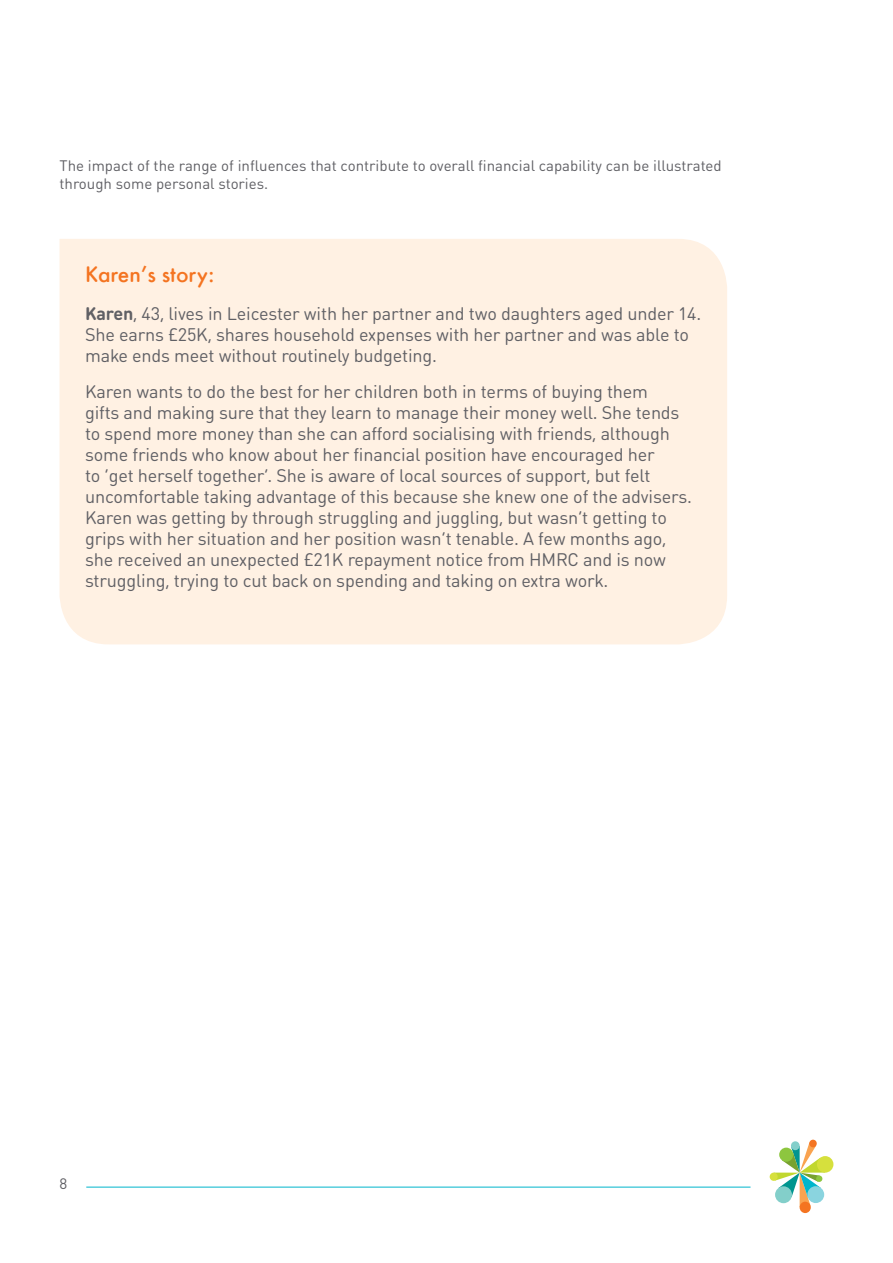
<style>
.page{position:relative;width:893px;height:1263px;background:#fff}
.page>*{position:absolute;margin:0;border:0;box-sizing:border-box;transform-origin:0 0}
.Box_Header_Station_M{font:500 21px "Station";letter-spacing:-.01em;color:#f47421}
.Box_Text_DIN_Round_P{font:18px/21px "DIN Round Pro";letter-spacing:-.01em;color:#606065}
.Body_Text_DIN_Round{font:15px/18px "DIN Round Pro";color:#606065}
.s1{font-weight:700}
</style>
<div class="page">
<hr style="left:86px;top:1187px;width:664px;height:1px;background:#00b5cc">
<div style="left:809px;top:1140px;width:8px;height:7px;background:#f47421;border-radius:50%"></div>
<div style="left:770px;top:1172px;width:8px;height:9px;background:#d6e03d;border-radius:50%"></div>
<div style="left:800px;top:1202px;width:11px;height:11px;background:#f47421;border-radius:50%"></div>
<div style="left:817px;top:1156px;width:16px;height:16px;background:#d6e03d;border-radius:50%"></div>
<svg style="left:774px;top:1142px;width:51px;height:65px"></svg>
<div style="left:60px;top:239px;width:667px;height:405px;background:#fff1e3"></div>
<p class="Body_Text_DIN_Round" style="left:60px;top:156px;width:664px">The impact of the range of influences that contribute to overall financial capability can be illustrated through some personal stories.</p>
<p class="Box_Header_Station_M" style="left:85px;top:259px;width:131px">Karen’s story:</p>
<p class="Box_Text_DIN_Round_P" style="left:85px;top:302px;width:618px"><span class="s1">Karen</span>, 43, lives in Leicester with her partner and two daughters aged under 14.<br>She earns £25K, shares household expenses with her partner and was able to make ends meet without routinely budgeting.</p>
<p class="Box_Text_DIN_Round_P" style="left:85px;top:380px;width:608px">Karen wants to do the best for her children both in terms of buying them<br>gifts and making sure that they learn to manage their money well. She tends to spend more money than she can afford socialising with friends, although some friends who know about her financial position have encouraged her<br>to ‘get herself together’. She is aware of local sources of support, but felt uncomfortable taking advantage of this because she knew one of the advisers.<br>Karen was getting by through struggling and juggling, but wasn’t getting to grips with her situation and her position wasn’t tenable. A few months ago, she received an unexpected £21K repayment notice from HMRC and is now struggling, trying to cut back on spending and taking on extra work.</p>
<p class="Body_Text_DIN_Round" style="left:60px;top:1174px;width:9px">8</p>
</div>
